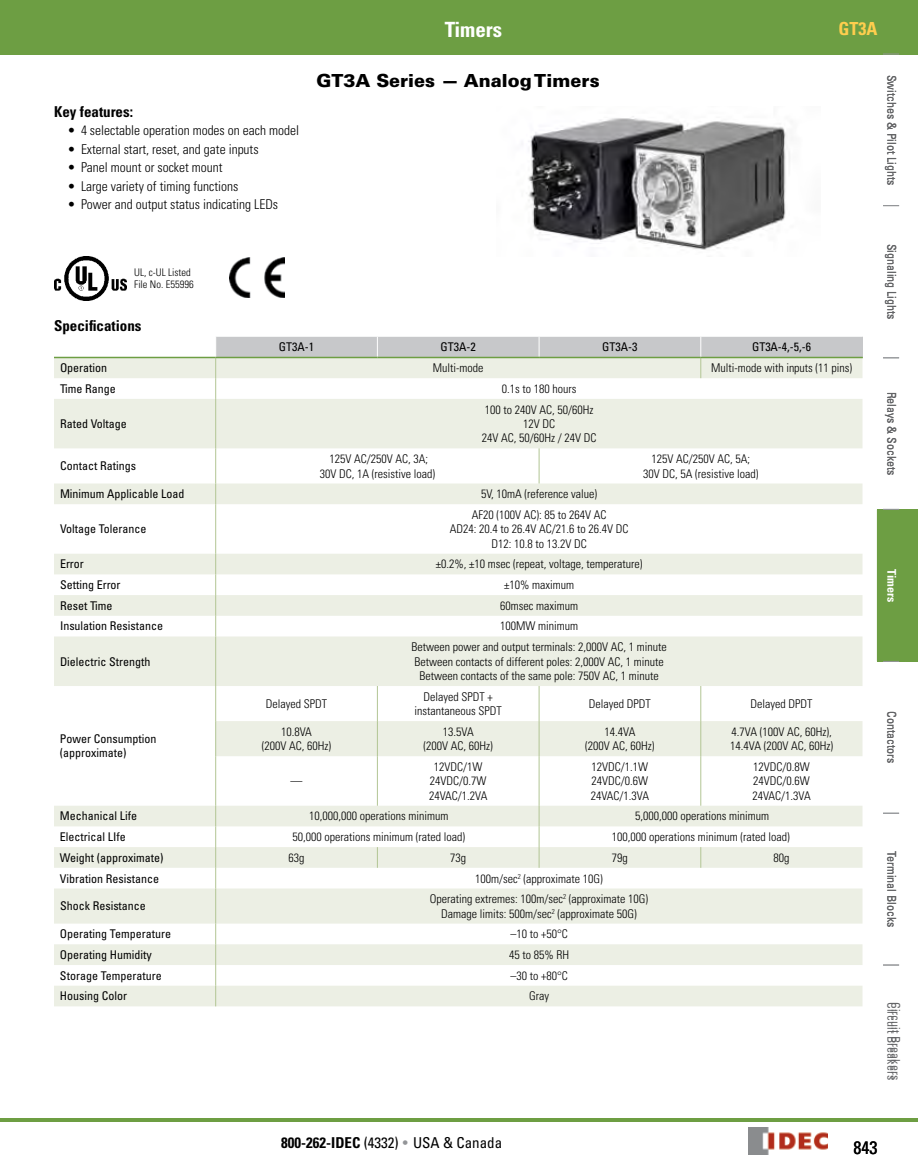
<style>
.page{position:relative;width:918px;height:1175px;background:#fff}
.page>*{position:absolute;margin:0;border:0;box-sizing:border-box;transform-origin:0 0}
.t1{font:700 condensed 21px "Univers LT Std";color:#fff}
.t2{font:900 18px "Univers LT Std";color:#000}
.t3{font:700 condensed 18px "Univers LT Std";color:#ffce4e}
.t4{font:condensed 18px "Univers LT Std";color:#000}
.t5{font:condensed 15px "Univers LT Std";color:#000}
.t6{font:700 condensed 15px "Univers LT Std";color:#000}
.t7{font:300 condensed 13.5px "Univers LT Std";color:#000}
.t8{font:300 condensed 12px/14.4px "Univers LT Std";color:#000;text-align:center}
.t9{font:condensed 12px/14.4px "Univers LT Std";color:#000}
.t10{font:condensed 12px "Univers LT Std";color:#636466}
.t11{font:700 condensed 12px "Univers LT Std";color:#fff}
.t12{font:300 condensed 10.5px/12.6px "Univers LT Std";color:#000}
.s1{font-weight:700}
.s2{color:#939598}
</style>
<div class="page">
<div style="left:0;top:0;width:918px;height:54px;background:#6d9e43"></div>
<img style="left:748px;top:1127px;width:80px;height:27px">
<svg style="left:883px;top:205px;width:16px;height:1px"></svg>
<svg style="left:883px;top:357px;width:16px;height:1px"></svg>
<div style="left:877px;top:509px;width:41px;height:153px;background:#6d9e43"></div>
<svg style="left:883px;top:813px;width:16px;height:1px"></svg>
<svg style="left:883px;top:964px;width:16px;height:1px"></svg>
<svg style="left:883px;top:54px;width:16px;height:1px"></svg>
<hr style="left:0;top:1118px;width:918px;height:3px;background:#6d9e43">
<img style="left:528px;top:116px;width:262px;height:134px">
<img style="left:54px;top:256px;width:73px;height:45px">
<img style="left:230px;top:257px;width:55px;height:41px">
<svg style="left:54px;top:358px;width:808px;height:648px"></svg>
<hr style="left:215px;top:399px;width:1px;height:49px;background:#b2c594">
<hr style="left:215px;top:448px;width:1px;height:35px;background:#b2c594">
<hr style="left:539px;top:448px;width:1px;height:35px;background:#b2c594">
<svg style="left:215px;top:483px;width:1px;height:21px"></svg>
<hr style="left:215px;top:504px;width:1px;height:49px;background:#b2c594">
<svg style="left:215px;top:553px;width:1px;height:83px"></svg>
<hr style="left:215px;top:636px;width:1px;height:50px;background:#b2c594">
<hr style="left:215px;top:686px;width:1px;height:35px;background:#b2c594">
<hr style="left:377px;top:686px;width:1px;height:35px;background:#b2c594">
<hr style="left:539px;top:686px;width:1px;height:35px;background:#b2c594">
<hr style="left:700px;top:686px;width:1px;height:35px;background:#b2c594">
<hr style="left:215px;top:721px;width:1px;height:35px;background:#b2c594">
<hr style="left:377px;top:721px;width:1px;height:35px;background:#b2c594">
<hr style="left:539px;top:721px;width:1px;height:35px;background:#b2c594">
<hr style="left:700px;top:721px;width:1px;height:35px;background:#b2c594">
<hr style="left:215px;top:756px;width:1px;height:49px;background:#b2c594">
<hr style="left:377px;top:756px;width:1px;height:49px;background:#b2c594">
<hr style="left:539px;top:756px;width:1px;height:49px;background:#b2c594">
<hr style="left:700px;top:756px;width:1px;height:49px;background:#b2c594">
<svg style="left:377px;top:847px;width:1px;height:20px"></svg>
<svg style="left:539px;top:805px;width:1px;height:62px"></svg>
<svg style="left:700px;top:847px;width:1px;height:20px"></svg>
<svg style="left:215px;top:805px;width:1px;height:83px"></svg>
<hr style="left:215px;top:888px;width:1px;height:35px;background:#b2c594">
<svg style="left:215px;top:923px;width:1px;height:83px"></svg>
<svg style="left:215px;top:337px;width:648px;height:62px"></svg>
<hr style="left:54px;top:357px;width:162px;height:1px;background:#6d9e43">
<p class="t6" style="left:54px;top:103px;width:81px">Key features:</p>
<p class="t7" style="left:68px;top:123px;width:233px">• 4 selectable operation modes on each model</p>
<p class="t7" style="left:67px;top:141px;width:193px">• External start, reset, and gate inputs</p>
<p class="t7" style="left:68px;top:159px;width:157px">• Panel mount or socket mount</p>
<p class="t7" style="left:67px;top:178px;width:172px">• Large variety of timing functions</p>
<p class="t7" style="left:68px;top:196px;width:212px">• Power and output status indicating LEDs</p>
<p class="t12" style="left:134px;top:266px;width:61px">UL, c-UL Listed<br>File No. E55996</p>
<p class="t6" style="left:54px;top:316px;width:89px">Specifications</p>
<p class="t1" style="left:445px;top:17px;width:59px">Timers</p>
<p class="t3" style="left:839px;top:18px;width:40px">GT3A</p>
<p class="t2" style="left:317px;top:69px;width:285px">GT3A Series — Analog Timers</p>
<p class="t10" style="left:899px;top:75px;width:112px;rotate:90deg">Switches &amp; Pilot Lights</p>
<p class="t10" style="left:899px;top:244px;width:77px;rotate:90deg">Signaling Lights</p>
<p class="t9" style="left:279px;top:340px;width:37px">GT3A-1</p>
<p class="t9" style="left:441px;top:340px;width:37px">GT3A-2</p>
<p class="t9" style="left:602px;top:340px;width:37px">GT3A-3</p>
<p class="t9" style="left:752px;top:340px;width:61px">GT3A-4,-5,-6</p>
<p class="t9" style="left:60px;top:360px;width:49px">Operation</p>
<p class="t8" style="left:433px;top:361px;width:52px">Multi-mode</p>
<p class="t8" style="left:711px;top:361px;width:143px">Multi-mode with inputs (11 pins)</p>
<p class="t9" style="left:60px;top:381px;width:57px">Time Range</p>
<p class="t8" style="left:502px;top:381px;width:76px">0.1s to 180 hours</p>
<p class="t9" style="left:60px;top:416px;width:68px">Rated Voltage</p>
<p class="t8" style="left:482px;top:402px;width:116px">100 to 240V AC, 50/60Hz<br>12V DC<br>24V AC, 50/60Hz / 24V DC</p>
<p class="t9" style="left:60px;top:458px;width:78px">Contact Ratings</p>
<p class="t8" style="left:320px;top:451px;width:117px">125V AC/250V AC, 3A;<br>30V DC, 1A (resistive load)</p>
<p class="t8" style="left:643px;top:451px;width:117px">125V AC/250V AC, 5A;<br>30V DC, 5A (resistive load)</p>
<p class="t9" style="left:60px;top:486px;width:126px">Minimum Applicable Load</p>
<p class="t8" style="left:481px;top:487px;width:118px">5V, 10mA (reference value)</p>
<p class="t9" style="left:60px;top:521px;width:88px">Voltage Tolerance</p>
<p class="t8" style="left:450px;top:507px;width:180px">AF20 (100V AC): 85 to 264V AC<br>AD24: 20.4 to 26.4V AC/21.6 to 26.4V DC<br>D12: 10.8 to 13.2V DC</p>
<p class="t9" style="left:60px;top:557px;width:25px">Error</p>
<p class="t8" style="left:436px;top:557px;width:208px">±0.2%, ±10 msec (repeat, voltage, temperature)</p>
<p class="t9" style="left:60px;top:577px;width:62px">Setting Error</p>
<p class="t8" style="left:504px;top:577px;width:71px">±10% maximum</p>
<p class="t9" style="left:60px;top:598px;width:54px">Reset Time</p>
<p class="t8" style="left:500px;top:598px;width:79px">60msec maximum</p>
<p class="t9" style="left:60px;top:619px;width:105px">Insulation Resistance</p>
<p class="t8" style="left:500px;top:619px;width:79px">100MW minimum</p>
<p class="t9" style="left:60px;top:654px;width:92px">Dielectric Strength</p>
<p class="t8" style="left:412px;top:639px;width:257px">Between power and output terminals: 2,000V AC, 1 minute<br>Between contacts of different poles: 2,000V AC, 1 minute<br>Between contacts of the same pole: 750V AC, 1 minute</p>
<p class="t9" style="left:60px;top:731px;width:98px">Power Consumption (approximate)</p>
<p class="t8" style="left:266px;top:696px;width:63px">Delayed SPDT</p>
<p class="t8" style="left:415px;top:689px;width:89px">Delayed SPDT + instantaneous SPDT</p>
<p class="t8" style="left:589px;top:696px;width:63px">Delayed DPDT</p>
<p class="t8" style="left:751px;top:696px;width:63px">Delayed DPDT</p>
<p class="t8" style="left:262px;top:724px;width:71px">10.8VA<br>(200V AC, 60Hz)</p>
<p class="t8" style="left:424px;top:724px;width:71px">13.5VA<br>(200V AC, 60Hz)</p>
<p class="t8" style="left:585px;top:724px;width:71px">14.4VA<br>(200V AC, 60Hz)</p>
<p class="t8" style="left:730px;top:724px;width:104px;text-align:left">4.7VA (100V AC, 60Hz),<br>14.4VA (200V AC, 60Hz)</p>
<p class="t8" style="left:291px;top:774px;width:13px">—</p>
<p class="t8" style="left:429px;top:759px;width:60px">12VDC/1W<br>24VDC/0.7W<br>24VAC/1.2VA</p>
<p class="t8" style="left:591px;top:759px;width:60px;text-align:justify">12VDC/1.1W 24VDC/0.6W 24VAC/1.3VA</p>
<p class="t8" style="left:752px;top:759px;width:60px;text-align:justify">12VDC/0.8W 24VDC/0.6W 24VAC/1.3VA</p>
<p class="t9" style="left:60px;top:808px;width:79px">Mechanical Life</p>
<p class="t8" style="left:309px;top:809px;width:141px">10,000,000 operations minimum</p>
<p class="t8" style="left:635px;top:809px;width:135px">5,000,000 operations minimum</p>
<p class="t9" style="left:60px;top:829px;width:67px">Electrical LIfe</p>
<p class="t8" style="left:292px;top:829px;width:174px">50,000 operations minimum (rated load)</p>
<p class="t8" style="left:612px;top:829px;width:179px">100,000 operations minimum (rated load)</p>
<p class="t9" style="left:60px;top:850px;width:105px">Weight (approximate)</p>
<p class="t8" style="left:289px;top:850px;width:17px">63g</p>
<p class="t8" style="left:450px;top:850px;width:17px">73g</p>
<p class="t8" style="left:612px;top:850px;width:17px">79g</p>
<p class="t8" style="left:774px;top:850px;width:17px">80g</p>
<p class="t9" style="left:60px;top:870px;width:101px">Vibration Resistance</p>
<p class="t8" style="left:475px;top:871px;width:129px">100m/sec<sup>2</sup> (approximate 10G)</p>
<p class="t9" style="left:60px;top:898px;width:87px">Shock Resistance</p>
<p class="t8" style="left:430px;top:891px;width:220px">Operating extremes: 100m/sec<sup>2</sup> (approximate 10G)<br>Damage limits: 500m/sec<sup>2</sup> (approximate 50G)</p>
<p class="t9" style="left:60px;top:926px;width:113px">Operating Temperature</p>
<p class="t8" style="left:510px;top:926px;width:59px">–10 to +50°C</p>
<p class="t9" style="left:60px;top:947px;width:93px">Operating Humidity</p>
<p class="t8" style="left:509px;top:947px;width:61px">45 to 85% RH</p>
<p class="t9" style="left:60px;top:968px;width:103px">Storage Temperature</p>
<p class="t8" style="left:510px;top:968px;width:59px">–30 to +80°C</p>
<p class="t9" style="left:60px;top:988px;width:69px">Housing Color</p>
<p class="t8" style="left:529px;top:989px;width:22px">Gray</p>
<p class="t10" style="left:899px;top:391px;width:85px;rotate:90deg">Relays &amp; Sockets</p>
<p class="t11" style="left:899px;top:569px;width:34px;rotate:90deg">Timers</p>
<p class="t10" style="left:899px;top:711px;width:54px;rotate:90deg">Contactors</p>
<p class="t10" style="left:899px;top:851px;width:78px;rotate:90deg">Terminal Blocks</p>
<p class="t10" style="left:899px;top:1002px;width:79px;rotate:90deg">Circuit Breakers</p>
<p class="t10" style="left:903px;top:1002px;width:79px;rotate:90deg">Circuit Breakers</p>
<p class="t5" style="left:281px;top:1132px;width:222px"><span class="s1">800-262-IDEC</span> (4332) <span class="s2">•</span> USA &amp; Canada</p>
<p class="t4" style="left:854px;top:1136px;width:25px">843</p>
</div>
